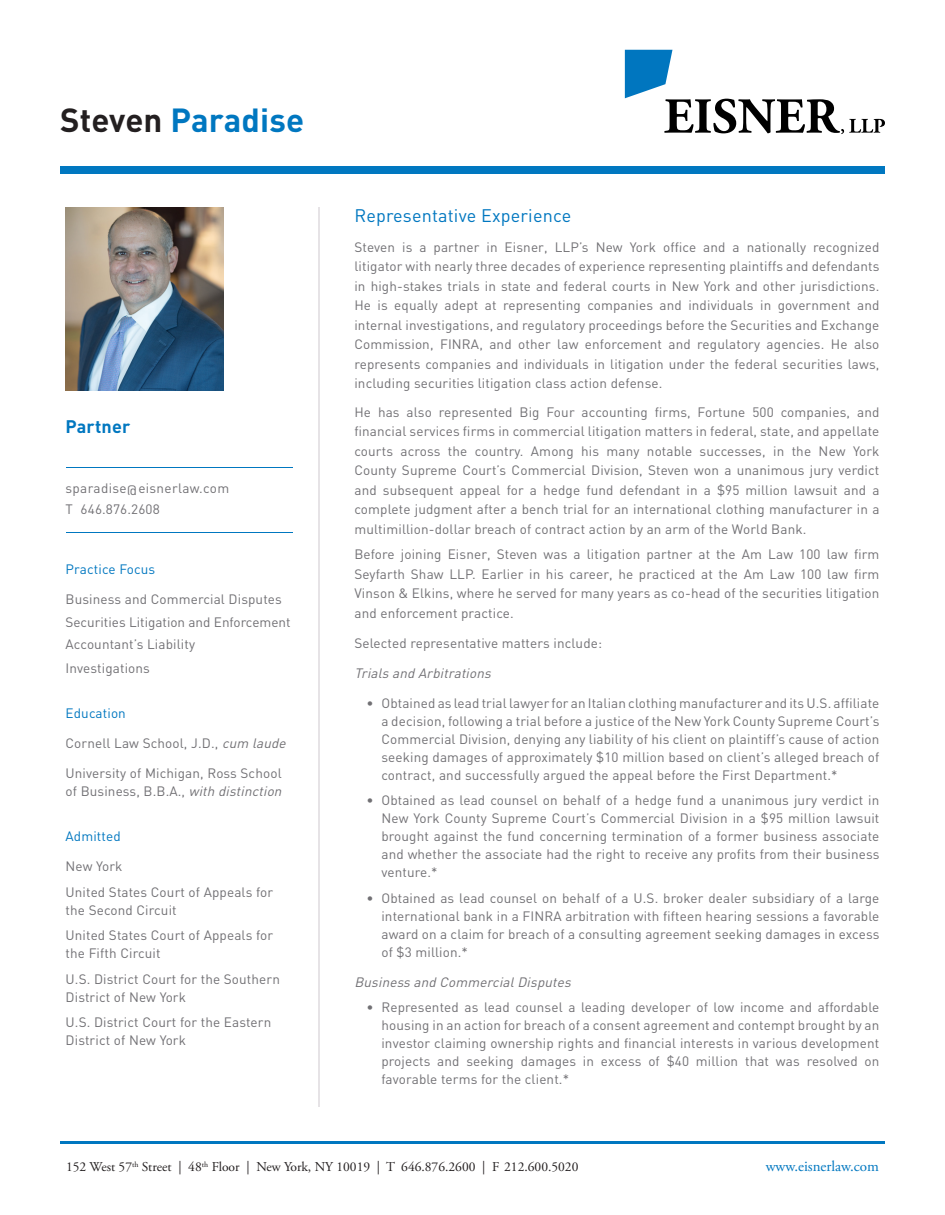
<style>
.page{position:relative;width:945px;height:1215px;background:#fff}
.page>*{position:absolute;margin:0;border:0;box-sizing:border-box;transform-origin:0 0}
.t1{font:700 33px "DIN";letter-spacing:.005em;color:#0077c0}
.Header_2{font:18px "DIN";letter-spacing:.01em;color:#0077c0}
.Copy{font:700 18px "DIN";letter-spacing:.01em;color:#0077c0}
.t2{font:15px "Adobe Garamond Pro";color:#0077c0}
.Header_2-2{font:13.5px/19.5px "DIN";letter-spacing:.01em;color:#717074;text-align:justify}
.Body2{font:13.5px/18px "DIN";letter-spacing:.01em;color:#717074}
.t3{font:13.5px "Adobe Garamond Pro";color:#231f20}
.Header_2-3{font:italic 13.5px "DIN";color:#717074}
.Copy-2{font:13.5px "DIN";letter-spacing:.025em;color:#717074}
.Body2-2{font:13.5px "DIN";letter-spacing:.01em;color:#0077c0}
.Header_2-4{font:13.5px "DIN";letter-spacing:.01em;color:#0077c0}
.s1{color:#231f20}
.s2{font-style:italic}
</style>
<div class="page">
<div style="left:60px;top:166px;width:825px;height:7px;background:#0077c0"></div>
<hr style="left:318px;top:207px;width:2px;height:900px;background:#e6e3e6">
<hr style="left:60px;top:1141px;width:825px;height:3px;background:#0077c0">
<svg style="left:625px;top:50px;width:260px;height:84px"></svg>
<img style="left:66px;top:207px;width:158px;height:184px">
<hr style="left:66px;top:467px;width:226px;height:1px;background:#0077c0">
<hr style="left:66px;top:532px;width:226px;height:1px;background:#0077c0">
<p class="t1" style="left:60px;top:99px;width:246px"><span class="s1">Steven</span> Paradise</p>
<p class="Copy" style="left:66px;top:415px;width:66px">Partner</p>
<p class="Copy-2" style="left:66px;top:480px;width:165px">sparadise@eisnerlaw.com</p>
<p class="Copy-2" style="left:66px;top:501px;width:96px">T 646.876.2608</p>
<p class="Header_2-4" style="left:66px;top:561px;width:91px">Practice Focus</p>
<p class="Body2" style="left:66px;top:590px;width:218px">Business and Commercial Disputes</p>
<p class="Body2" style="left:66px;top:612px;width:227px">Securities Litigation and Enforcement</p>
<p class="Body2" style="left:66px;top:635px;width:131px">Accountant’s Liability</p>
<p class="Body2" style="left:66px;top:659px;width:86px">Investigations</p>
<p class="Body2-2" style="left:66px;top:705px;width:62px">Education</p>
<p class="Body2" style="left:66px;top:734px;width:225px">Cornell Law School, J.D., <span class="s2">cum laude</span></p>
<p class="Body2" style="left:66px;top:764px;width:221px">University of Michigan, Ross School of Business, B.B.A., <span class="s2">with distinction</span></p>
<p class="Body2-2" style="left:66px;top:828px;width:57px">Admitted</p>
<p class="Body2" style="left:66px;top:857px;width:58px">New York</p>
<p class="Body2" style="left:66px;top:882px;width:209px">United States Court of Appeals for the Second Circuit</p>
<p class="Body2" style="left:66px;top:926px;width:209px">United States Court of Appeals for the Fifth Circuit</p>
<p class="Body2" style="left:66px;top:969px;width:216px">U.S. District Court for the Southern<br>District of New York</p>
<p class="Body2" style="left:66px;top:1013px;width:207px">U.S. District Court for the Eastern<br>District of New York</p>
<p class="Header_2" style="left:354px;top:204px;width:218px">Representative Experience</p>
<p class="Header_2-2" style="left:354px;top:237px;width:527px">Steven is a partner in Eisner, LLP’s New York office and a nationally recognized litigator with nearly three decades of experience representing plaintiffs and defendants in high-stakes trials in state and federal courts in New York and other jurisdictions.<br>He is equally adept at representing companies and individuals in government and internal investigations, and regulatory proceedings before the Securities and Exchange Commission, FINRA, and other law enforcement and regulatory agencies. He also represents companies and individuals in litigation under the federal securities laws, including securities litigation class action defense.</p>
<p class="Header_2-2" style="left:354px;top:402px;width:527px">He has also represented Big Four accounting firms, Fortune 500 companies, and financial services firms in commercial litigation matters in federal, state, and appellate courts across the country. Among his many notable successes, in the New York County Supreme Court’s Commercial Division, Steven won a unanimous jury verdict and subsequent appeal for a hedge fund defendant in a $95 million lawsuit and a complete judgment after a bench trial for an international clothing manufacturer in a multimillion-dollar breach of contract action by an arm of the World Bank.</p>
<p class="Header_2-2" style="left:354px;top:544px;width:527px">Before joining Eisner, Steven was a litigation partner at the Am Law 100 law firm Seyfarth Shaw LLP. Earlier in his career, he practiced at the Am Law 100 law firm Vinson &amp; Elkins, where he served for many years as co-head of the securities litigation and enforcement practice.</p>
<p class="Header_2-2" style="left:354px;top:633px;width:249px">Selected representative matters include:</p>
<p class="Header_2-3" style="left:354px;top:664px;width:141px">Trials and Arbitrations</p>
<p class="Header_2-2" style="left:381px;top:694px;width:500px;line-height:18px;text-indent:-15px">• Obtained as lead trial lawyer for an Italian clothing manufacturer and its U.S. affiliate a decision, following a trial before a justice of the New York County Supreme Court’s Commercial Division, denying any liability of his client on plaintiff’s cause of action seeking damages of approximately $10 million based on client’s alleged breach of contract, and successfully argued the appeal before the First Department.*</p>
<p class="Header_2-2" style="left:381px;top:791px;width:500px;line-height:18px;text-indent:-15px">• Obtained as lead counsel on behalf of a hedge fund a unanimous jury verdict in New York County Supreme Court’s Commercial Division in a $95 million lawsuit brought against the fund concerning termination of a former business associate and whether the associate had the right to receive any profits from their business venture.*</p>
<p class="Header_2-2" style="left:381px;top:889px;width:500px;line-height:18px;text-indent:-15px">• Obtained as lead counsel on behalf of a U.S. broker dealer subsidiary of a large international bank in a FINRA arbitration with fifteen hearing sessions a favorable award on a claim for breach of a consulting agreement seeking damages in excess of $3 million.*</p>
<p class="Header_2-3" style="left:354px;top:973px;width:221px">Business and CommercialDisputes</p>
<p class="Header_2-2" style="left:381px;top:998px;width:500px;line-height:18px;text-indent:-15px">• Represented as lead counsel a leading developer of low income and affordable housing in an action for breach of a consent agreement and contempt brought by an investor claiming ownership rights and financial interests in various development projects and seeking damages in excess of $40 million that was resolved on favorable terms for the client.*</p>
<p class="t3" style="left:66px;top:1159px;width:514px">152 West 57<sup>th</sup> Street | 48<sup>th</sup> Floor | New York, NY 10019 | T 646.876.2600 | F 212.600.5020</p>
<p class="t2" style="left:766px;top:1158px;width:115px">www.eisnerlaw.com</p>
</div>
